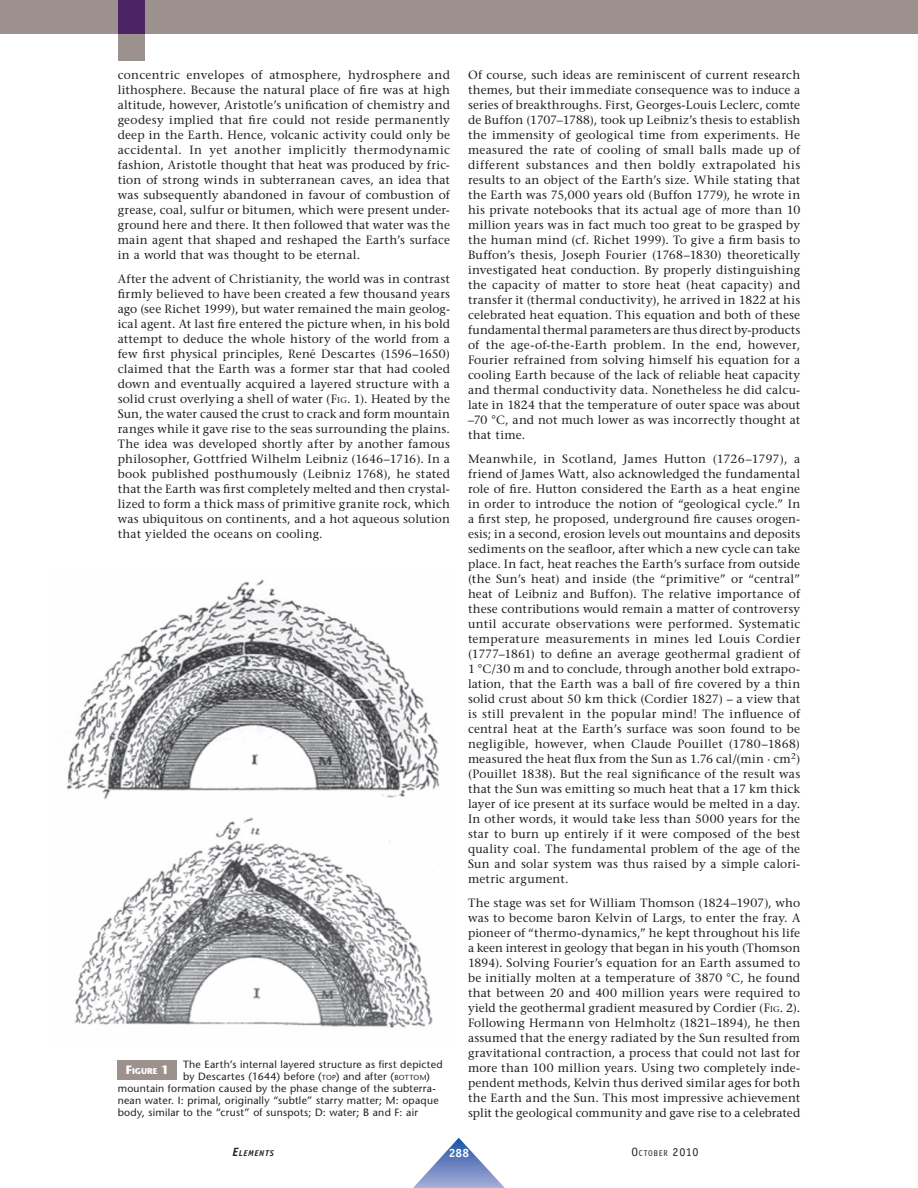
<style>
.page{position:relative;width:918px;height:1188px;background:#fff}
.page>*{position:absolute;margin:0;border:0;box-sizing:border-box;transform-origin:0 0}
.t1{font:12px/15px "Stone Serif";letter-spacing:.015em;color:#231f20;text-align:justify}
.t2{font:700 12px "Officina Sans";color:#fff}
.t3{font:10.5px "Stone Sans";letter-spacing:.02em;color:#231f20}
.t4{font:8.4px "Officina Sans";letter-spacing:.085em;color:#231f20}
.t5{font:italic 700 8.4px "Officina Sans";letter-spacing:.08em;color:#231f20}
.t6{font:700 8.4px "Stone Sans";color:#fff}
.s1{font-size:8.4px}
.s2{font-size:12px}
.s3{font-size:7.35px}
</style>
<div class="page">
<svg style="left:413px;top:1138px;width:92px;height:50px"></svg>
<div style="left:0;top:0;width:911px;height:34px;background:#9d918d"></div>
<div style="left:118px;top:34px;width:27px;height:27px;background:#9d918d"></div>
<div style="left:118px;top:0;width:27px;height:34px;background:#4a2464"></div>
<div style="left:911px;top:0;width:7px;height:34px;background:#9d918d"></div>
<img style="left:66px;top:579px;width:374px;height:449px">
<div style="left:118px;top:1061px;width:59px;height:19px;background:#9d918d"></div>
<p class="t1" style="left:118px;top:69px;width:334px">concentric envelopes of atmosphere, hydrosphere and lithosphere. Because the natural place of fire was at high altitude, however, Aristotle’s unification of chemistry and geodesy implied that fire could not reside permanently deep in the Earth. Hence, volcanic activity could only be accidental. In yet another implicitly thermodynamic fashion, Aristotle thought that heat was produced by fric&shy;tion of strong winds in subterranean caves, an idea that was subsequently abandoned in favour of combustion of grease, coal, sulfur or bitumen, which were present under&shy;ground here and there. It then followed that water was the main agent that shaped and reshaped the Earth’s surface in a world that was thought to be eternal.</p>
<p class="t1" style="left:118px;top:273px;width:334px">After the advent of Christianity, the world was in contrast firmly believed to have been created a few thousand years ago (see Richet 1999), but water remained the main geolog&shy;ical agent. At last fire entered the picture when, in his bold attempt to deduce the whole history of the world from a few first physical principles, René Descartes (1596–1650) claimed that the Earth was a former star that had cooled down and eventually acquired a layered structure with a solid crust overlying a shell of water (F<span class="s1">IG</span>. 1). Heated by the Sun, the water caused the crust to crack and form mountain ranges while it gave rise to the seas surrounding the plains.<br>The idea was developed shortly after by another famous philosopher, Gottfried Wilhelm Leibniz (1646–1716). In a book published posthumously (Leibniz 1768), he stated that the Earth was first completely melted and then crystal&shy;lized to form a thick mass of primitive granite rock, which was ubiquitous on continents, and a hot aqueous solution that yielded the oceans on cooling.</p>
<p class="t6" style="left:126px;top:1068px;width:44px"><span class="s2">F</span>IGURE <span class="s2">1</span></p>
<p class="t3" style="left:183px;top:1060px;width:261px">The Earth’s internal layered structure as first depicted</p>
<p class="t3" style="left:183px;top:1072px;width:248px">by Descartes (1644) before (<span class="s3">TOP</span>) and after (<span class="s3">BOTTOM</span>)</p>
<p class="t3" style="left:118px;top:1084px;width:320px">mountain formation caused by the phase change of the subterra-</p>
<p class="t3" style="left:118px;top:1096px;width:322px">nean water. I: primal, originally “subtle” starry matter; M: opaque</p>
<p class="t3" style="left:118px;top:1108px;width:302px">body, similar to the “crust” of sunspots; D: water; B and F: air</p>
<p class="t1" style="left:468px;top:69px;width:334px">Of course, such ideas are reminiscent of current research themes, but their immediate consequence was to induce a series of breakthroughs. First, Georges-Louis Leclerc, comte de Buffon (1707–1788), took up Leibniz’s thesis to establish the immensity of geological time from experiments. He measured the rate of cooling of small balls made up of different substances and then boldly extrapolated his results to an object of the Earth’s size. While stating that the Earth was 75,000 years old (Buffon 1779), he wrote in his private notebooks that its actual age of more than 10 million years was in fact much too great to be grasped by the human mind (cf. Richet 1999). To give a firm basis to Buffon’s thesis, Joseph Fourier (1768–1830) theoretically investigated heat conduction. By properly distinguishing the capacity of matter to store heat (heat capacity) and transfer it (thermal conductivity), he arrived in 1822 at his celebrated heat equation. This equation and both of these fundamental thermal parameters are thus direct by- products of the age-of-the-Earth problem. In the end, however, Fourier refrained from solving himself his equation for a cooling Earth because of the lack of reliable heat capacity and thermal conductivity data. Nonetheless he did calcu&shy;late in 1824 that the temperature of outer space was about –70 °C, and not much lower as was incorrectly thought at that time.</p>
<p class="t1" style="left:468px;top:453px;width:334px">Meanwhile, in Scotland, James Hutton (1726–1797), a friend of James Watt, also acknowledged the fundamental role of fire. Hutton considered the Earth as a heat engine in order to introduce the notion of “geological cycle.” In a first step, he proposed, underground fire causes orogen&shy;esis; in a second, erosion levels out mountains and deposits sediments on the seafloor, after which a new cycle can take place. In fact, heat reaches the Earth’s surface from outside (the Sun’s heat) and inside (the “primitive” or “central” heat of Leibniz and Buffon). The relative importance of these contributions would remain a matter of controversy until accurate observations were performed. Systematic temperature measurements in mines led Louis Cordier (1777–1861) to define an average geothermal gradient of 1 °C/30 m and to conclude, through another bold extrapo&shy;lation, that the Earth was a ball of fire covered by a thin solid crust about 50 km thick (Cordier 1827) – a view that is still prevalent in the popular mind! The influence of central heat at the Earth’s surface was soon found to be negligible, however, when Claude Pouillet (1780–1868) measured the heat flux from the Sun as 1.76 cal/(min · cm<sup>2</sup>) (Pouillet 1838). But the real significance of the result was that the Sun was emitting so much heat that a 17 km thick layer of ice present at its surface would be melted in a day.<br>In other words, it would take less than 5000 years for the star to burn up entirely if it were composed of the best quality coal. The fundamental problem of the age of the Sun and solar system was thus raised by a simple calori&shy;metric argument.</p>
<p class="t1" style="left:468px;top:897px;width:334px">The stage was set for William Thomson (1824–1907), who was to become baron Kelvin of Largs, to enter the fray. A pioneer of “thermo-dynamics,” he kept throughout his life a keen interest in geology that began in his youth (Thomson 1894). Solving Fourier’s equation for an Earth assumed to be initially molten at a temperature of 3870 °C, he found that between 20 and 400 million years were required to yield the geothermal gradient measured by Cordier (F<span class="s1">IG</span>. 2).<br>Following Hermann von Helmholtz (1821–1894), he then assumed that the energy radiated by the Sun resulted from gravitational contraction, a process that could not last for more than 100 million years. Using two completely inde&shy;pendent methods, Kelvin thus derived similar ages for both the Earth and the Sun. This most impressive achievement split the geological community and gave rise to a celebrated</p>
<p class="t5" style="left:232px;top:1150px;width:43px"><span class="s2">E</span>LEMENTS</p>
<p class="t2" style="left:449px;top:1149px;width:22px">288</p>
<p class="t4" style="left:631px;top:1150px;width:69px"><span class="s2">O</span>CTOBER <span class="s2">2010</span></p>
</div>
